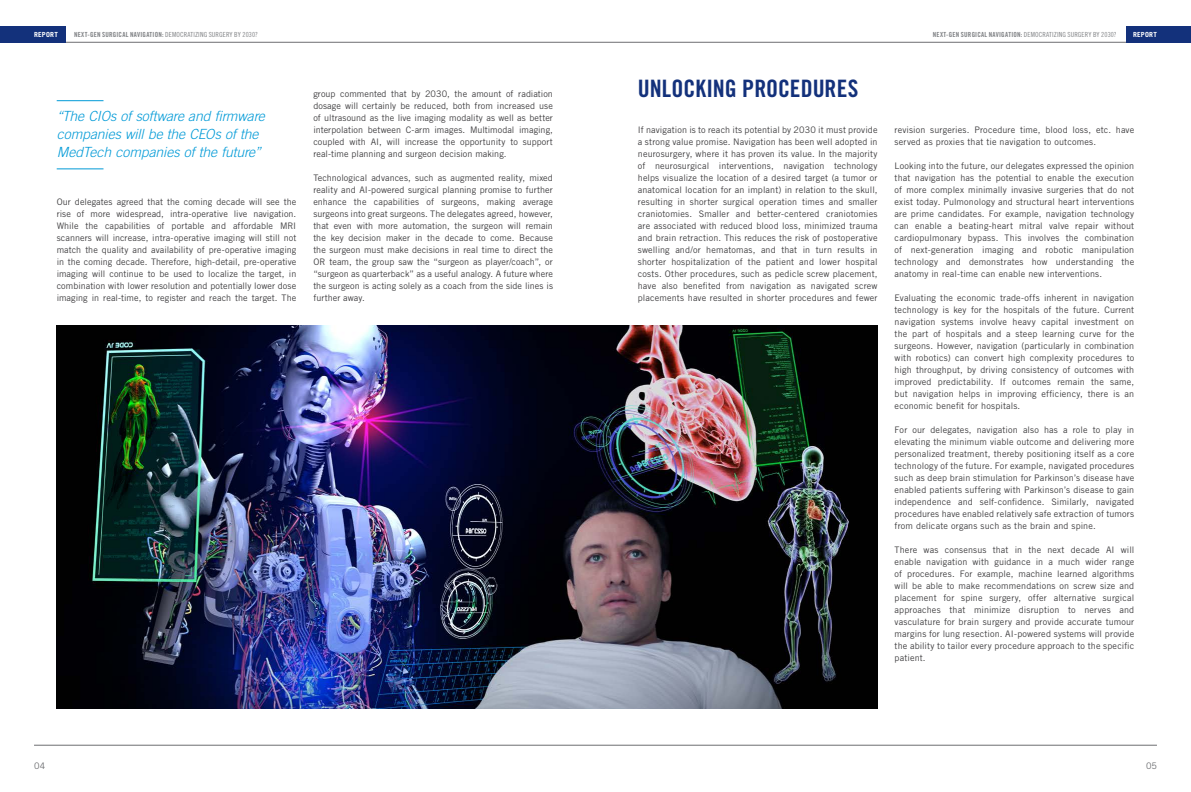
<style>
.page{position:relative;width:1191px;height:792px;background:#fff}
.page>*{position:absolute;margin:0;border:0;box-sizing:border-box;transform-origin:0 0}
.t1{font:24px "Trade Gothic LT Std Bd Cn 20";color:#13317b}
.t2{font:italic 300 14px/18px "Trade Gothic LT Std";letter-spacing:-.005em;color:#009ad7}
.t3{font:9px/12px "Trade Gothic LT Std";letter-spacing:.015em;color:#414042;text-align:justify}
.t4{font:9px "Trade Gothic LT Std";color:#6d6e71}
.t5{font:7px "Trade Gothic LT Std Bd Cn 20";letter-spacing:.03em;color:#808285}
.t6{font:700 7px "Trade Gothic LT Std";letter-spacing:.04em;color:#fff}
.s1{font-family:"Trade Gothic LT Std Cn 18"}
</style>
<div class="page">
<hr style="left:0;top:42px;width:1191px;height:1px;background:#6d6e71">
<hr style="left:34px;top:745px;width:1123px;height:1px;background:#6d6e71">
<div style="left:1125px;top:26px;width:66px;height:16px;background:#13317b"></div>
<div style="left:0;top:26px;width:65px;height:16px;background:#13317b"></div>
<hr style="left:57px;top:100px;width:46px;height:1px;background:#009ad7">
<hr style="left:57px;top:168px;width:46px;height:1px;background:#009ad7">
<img style="left:57px;top:325px;width:820px;height:384px">
<p class="t6" style="left:34px;top:30px;width:25px">REPORT</p>
<p class="t5" style="left:74px;top:30px;width:185px">NEXT-GEN SURGICAL NAVIGATION: <span class="s1">DEMOCRATIZING SURGERY BY 2030?</span></p>
<p class="t5" style="left:933px;top:30px;width:185px">NEXT-GEN SURGICAL NAVIGATION: <span class="s1">DEMOCRATIZING SURGERY BY 2030?</span></p>
<p class="t6" style="left:1133px;top:30px;width:25px">REPORT</p>
<h2 class="t2" style="left:57px;top:107px;width:210px">“The CIOs of software and firmware companies will be the CEOs of the<br>MedTech companies of the future”</h2>
<p class="t3" style="left:57px;top:196px;width:241px">Our delegates agreed that the coming decade will see the rise of more widespread, intra-operative live navigation.<br>While the capabilities of portable and affordable MRI scanners will increase, intra-operative imaging will still not match the quality and availability of pre-operative imaging in the coming decade. Therefore, high-detail, pre-operative imaging will continue to be used to localize the target, in combination with lower resolution and potentially lower dose imaging in real-time, to register and reach the target. The</p>
<p class="t3" style="left:313px;top:88px;width:241px">group commented that by 2030, the amount of radiation dosage will certainly be reduced, both from increased use of ultrasound as the live imaging modality as well as better interpolation between C-arm images. Multimodal imaging, coupled with AI, will increase the opportunity to support real-time planning and surgeon decision making.</p>
<p class="t3" style="left:313px;top:172px;width:241px">Technological advances, such as augmented reality, mixed reality and AI-powered surgical planning promise to further enhance the capabilities of surgeons, making average surgeons into great surgeons. The delegates agreed, however, that even with more automation, the surgeon will remain the key decision maker in the decade to come. Because the surgeon must make decisions in real time to direct the OR team, the group saw the “surgeon as player/coach”, or “surgeon as quarterback” as a useful analogy. A future where the surgeon is acting solely as a coach from the side lines is further away.</p>
<h1 class="t1" style="left:638px;top:74px;width:222px">UNLOCKING PROCEDURES</h1>
<p class="t3" style="left:638px;top:124px;width:241px">If navigation is to reach its potential by 2030 it must provide a strong value promise. Navigation has been well adopted in neurosurgery, where it has proven its value. In the majority of neurosurgical interventions, navigation technology helps visualize the location of a desired target (a tumor or anatomical location for an implant) in relation to the skull, resulting in shorter surgical operation times and smaller craniotomies. Smaller and better-centered craniotomies are associated with reduced blood loss, minimized trauma and brain retraction. This reduces the risk of postoperative swelling and/or hematomas, and that in turn results in shorter hospitalization of the patient and lower hospital costs. Other procedures, such as pedicle screw placement, have also benefited from navigation as navigated screw placements have resulted in shorter procedures and fewer</p>
<p class="t3" style="left:894px;top:124px;width:241px">revision surgeries. Procedure time, blood loss, etc. have served as proxies that tie navigation to outcomes.</p>
<p class="t3" style="left:894px;top:160px;width:241px">Looking into the future, our delegates expressed the opinion that navigation has the potential to enable the execution of more complex minimally invasive surgeries that do not exist today. Pulmonology and structural heart interventions are prime candidates. For example, navigation technology can enable a beating-heart mitral valve repair without cardiopulmonary bypass. This involves the combination of next-generation imaging and robotic manipulation technology and demonstrates how understanding the anatomy in real-time can enable new interventions.</p>
<p class="t3" style="left:894px;top:292px;width:241px">Evaluating the economic trade-offs inherent in navigation technology is key for the hospitals of the future. Current navigation systems involve heavy capital investment on the part of hospitals and a steep learning curve for the surgeons. However, navigation (particularly in combination with robotics) can convert high complexity procedures to high throughput, by driving consistency of outcomes with improved predictability. If outcomes remain the same, but navigation helps in improving efficiency, there is an economic benefit for hospitals.</p>
<p class="t3" style="left:894px;top:424px;width:241px">For our delegates, navigation also has a role to play in elevating the minimum viable outcome and delivering more personalized treatment, thereby positioning itself as a core technology of the future. For example, navigated procedures such as deep brain stimulation for Parkinson’s disease have enabled patients suffering with Parkinson’s disease to gain independence and self-confidence. Similarly, navigated procedures have enabled relatively safe extraction of tumors from delicate organs such as the brain and spine.</p>
<p class="t3" style="left:894px;top:544px;width:241px">There was consensus that in the next decade AI will enable navigation with guidance in a much wider range of procedures. For example, machine learned algorithms will be able to make recommendations on screw size and placement for spine surgery, offer alternative surgical approaches that minimize disruption to nerves and vasculature for brain surgery and provide accurate tumour margins for lung resection. AI-powered systems will provide the ability to tailor every procedure approach to the specific patient.</p>
<p class="t4" style="left:34px;top:760px;width:13px">04</p>
<p class="t4" style="left:1146px;top:760px;width:12px">05</p>
</div>
